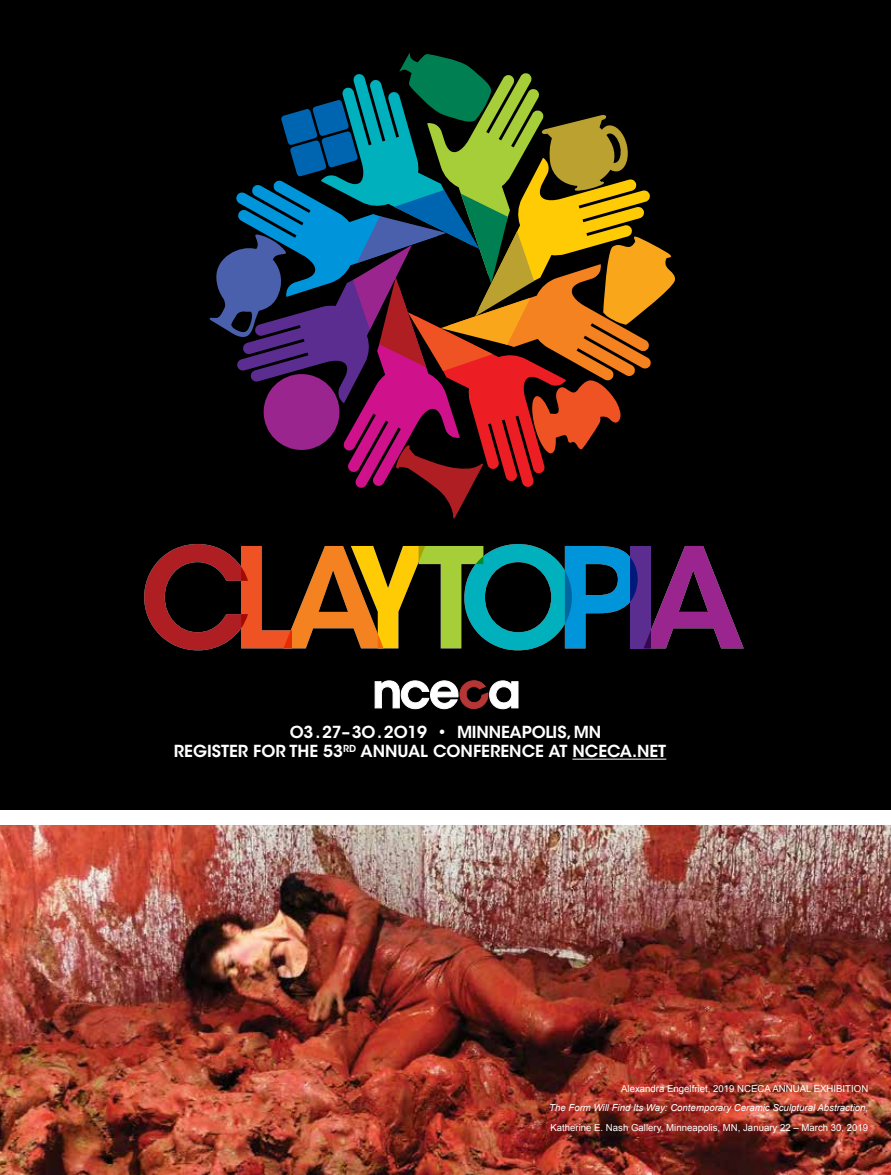
<style>
.page{position:relative;width:891px;height:1175px;background:#fff}
.page>*{position:absolute;margin:0;border:0;box-sizing:border-box;transform-origin:0 0}
.t1{font:600 16.5px "ITC Avant Garde Std";color:#fff}
.t2{font:9.6px "Arial";color:#fff}
.t3{font:italic 9.6px "Arial";color:#fff}
</style>
<div class="page">
<div style="left:0;top:0;width:891px;height:810px;background:#000"></div>
<img style="left:0;top:825px;width:891px;height:349px">
<svg style="left:209px;top:53px;width:466px;height:465px"></svg>
<svg style="left:144px;top:544px;width:600px;height:106px"></svg>
<hr style="left:572px;top:758px;width:94px;height:1px;background:#fff">
<svg style="left:374px;top:680px;width:145px;height:30px"></svg>
<h1 class="t1" style="left:290px;top:721px;width:313px">O3.27–3O.2O19 • MINNEAPOLIS, MN</h1>
<h1 class="t1" style="left:174px;top:741px;width:494px">REGISTER FOR THE 53<sup>RD</sup> ANNUAL CONFERENCE AT NCECA.NET</h1>
<p class="t2" style="left:621px;top:1083px;width:249px">Alexandra Engelfriet, 2019 NCECA ANNUAL EXHIBITION</p>
<p class="t3" style="left:549px;top:1102px;width:321px">The Form Will Find Its Way: Contemporary Ceramic Sculptural Abstraction,</p>
<p class="t2" style="left:550px;top:1122px;width:319px">Katherine E. Nash Gallery, Minneapolis, MN, January 22 – March 30, 2019</p>
</div>
